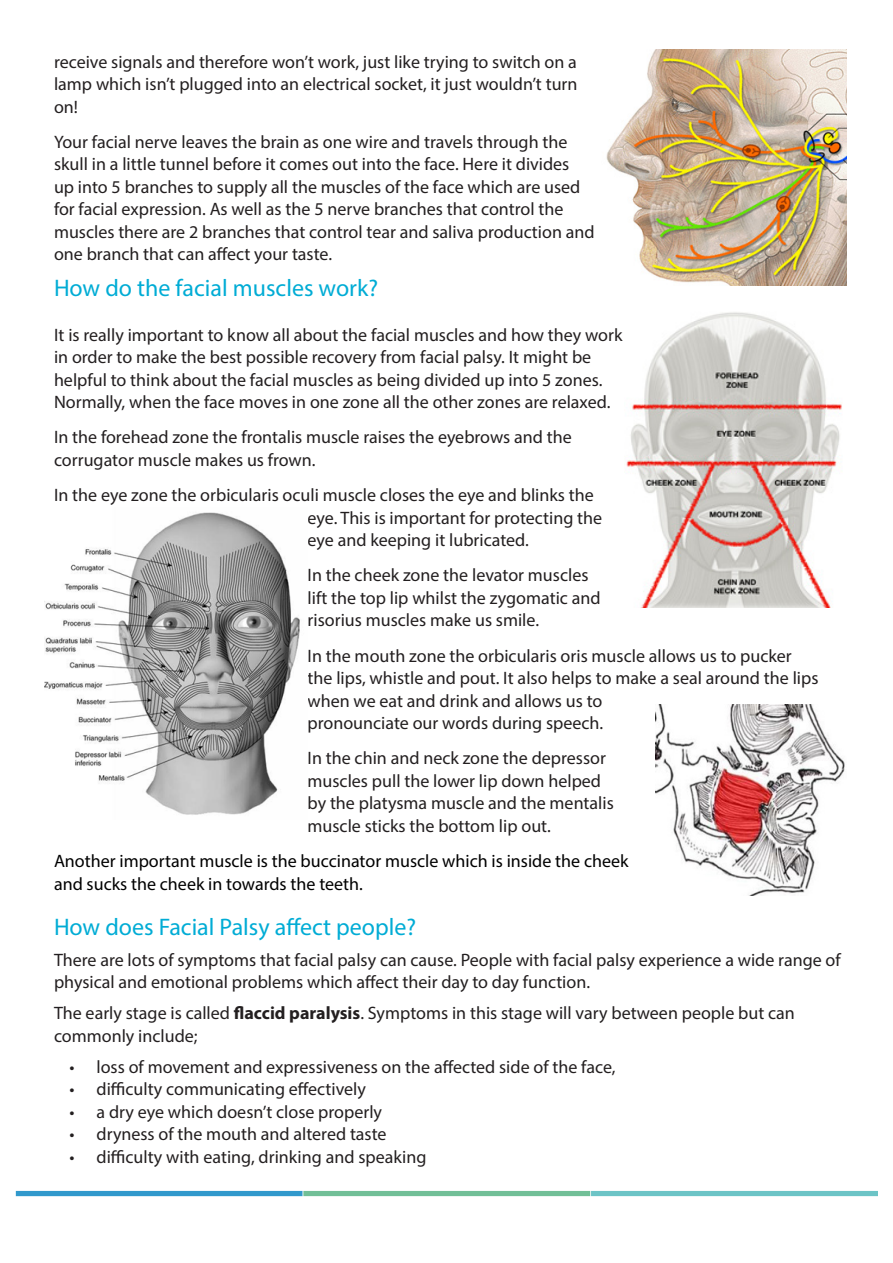
<style>
.page{position:relative;width:893px;height:1263px;background:#fff}
.page>*{position:absolute;margin:0;border:0;box-sizing:border-box;transform-origin:0 0}
.Second_Head{font:24px "Myriad Pro";color:#00acd5}
.t1{font:18px/22.5px "Myriad Pro";color:#231f20}
.Second_Head-2{font:18px/22.5px "Myriad Pro";color:#000001}
.s1{font-weight:700}
</style>
<div class="page">
<img style="left:15px;top:1190px;width:863px;height:7px">
<img style="left:606px;top:49px;width:240px;height:237px">
<img style="left:626px;top:312px;width:216px;height:296px">
<img style="left:45px;top:512px;width:255px;height:303px">
<img style="left:656px;top:704px;width:189px;height:191px">
<p class="t1" style="left:54px;top:50px;width:525px;text-align:justify">receive signals and therefore won’t work, just like trying to switch on a lamp which isn’t plugged into an electrical socket, it just wouldn’t turn on!</p>
<p class="t1" style="left:54px;top:130px;width:542px">Your facial nerve leaves the brain as one wire and travels through the skull in a little tunnel before it comes out into the face. Here it divides<br>up into 5 branches to supply all the muscles of the face which are used for facial expression. As well as the 5 nerve branches that control the muscles there are 2 branches that control tear and saliva production and one branch that can affect your taste.</p>
<p class="Second_Head" style="left:54px;top:273px;width:326px">How do the facial muscles work?</p>
<p class="t1" style="left:54px;top:323px;width:570px">It is really important to know all about the facial muscles and how they work in order to make the best possible recovery from facial palsy. It might be helpful to think about the facial muscles as being divided up into 5 zones.<br>Normally, when the face moves in one zone all the other zones are relaxed.</p>
<p class="t1" style="left:54px;top:426px;width:519px">In the forehead zone the frontalis muscle raises the eyebrows and the corrugator muscle makes us frown.</p>
<p class="t1" style="left:308px;top:483px;width:296px;text-indent:-254px">In the eye zone the orbicularis oculi muscle closes the eye and blinks the eye. This is important for protecting the eye and keeping it lubricated.</p>
<p class="t1" style="left:308px;top:564px;width:295px">In the cheek zone the levator muscles lift the top lip whilst the zygomatic and risorius muscles make us smile.</p>
<p class="t1" style="left:308px;top:644px;width:512px">In the mouth zone the orbicularis oris muscle allows us to pucker the lips, whistle and pout. It also helps to make a seal around the lips when we eat and drink and allows us to<br>pronounciate our words during speech.</p>
<p class="t1" style="left:308px;top:747px;width:308px">In the chin and neck zone the depressor muscles pull the lower lip down helped by the platysma muscle and the mentalis muscle sticks the bottom lip out.</p>
<p class="Second_Head-2" style="left:54px;top:849px;width:576px">Another important muscle is the buccinator muscle which is inside the cheek and sucks the cheek in towards the teeth.</p>
<p class="Second_Head" style="left:54px;top:912px;width:364px">How does Facial Palsy affect people?</p>
<p class="t1" style="left:54px;top:948px;width:788px">There are lots of symptoms that facial palsy can cause. People with facial palsy experience a wide range of physical and emotional problems which affect their day to day function.</p>
<p class="t1" style="left:54px;top:1001px;width:742px">The early stage is called <span class="s1">flaccid paralysis</span>. Symptoms in this stage will vary between people but can commonly include;</p>
<p class="t1" style="left:70px;top:1055px;width:548px">• loss of movement and expressiveness on the affected side of the face,</p>
<p class="t1" style="left:70px;top:1077px;width:298px">• difficulty communicating effectively</p>
<p class="t1" style="left:70px;top:1100px;width:314px">• a dry eye which doesn’t close properly</p>
<p class="t1" style="left:70px;top:1122px;width:319px">• dryness of the mouth and altered taste</p>
<p class="t1" style="left:70px;top:1145px;width:358px">• difficulty with eating, drinking and speaking</p>
</div>
